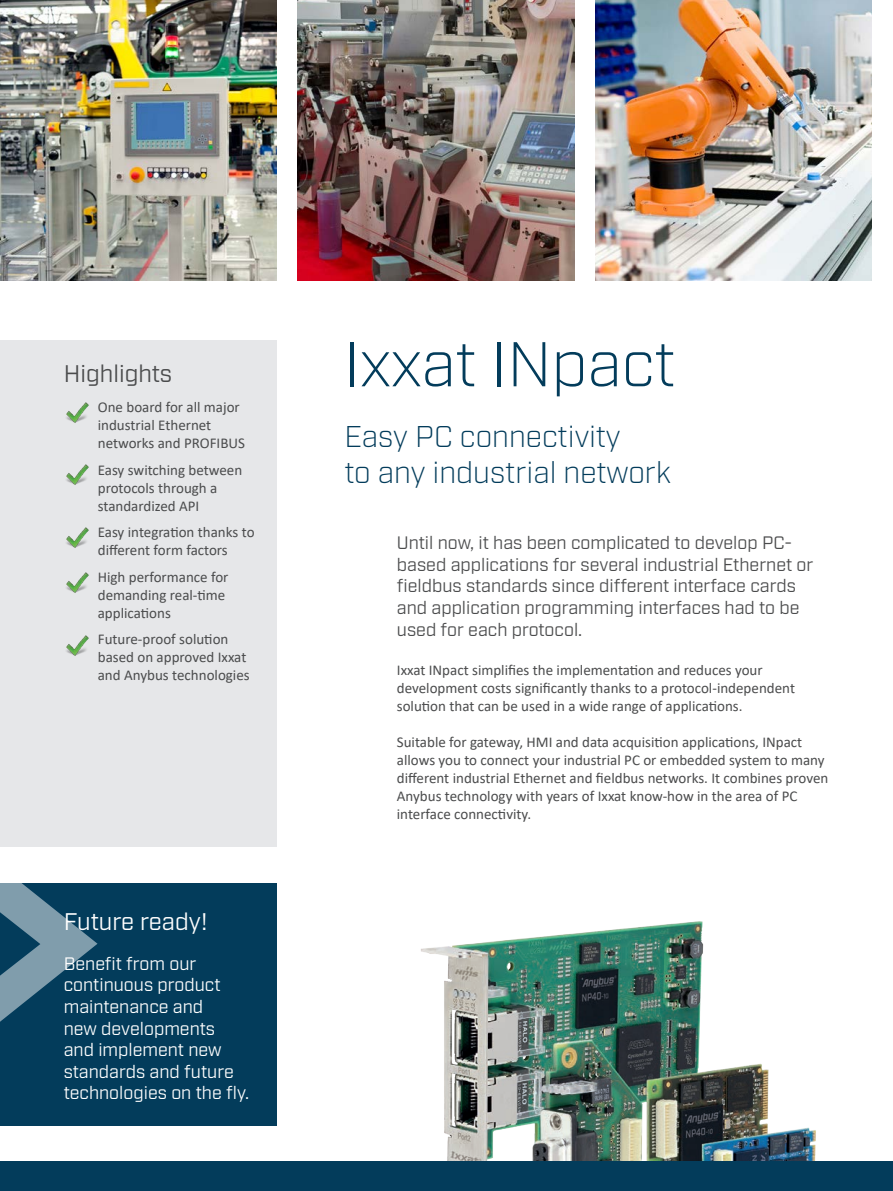
<style>
.page{position:relative;width:893px;height:1191px;background:#fff}
.page>*{position:absolute;margin:0;border:0;box-sizing:border-box;transform-origin:0 0}
.t1{font:300 63px "Industry";color:#033c5b}
.t2{font:300 30px/36px "Industry";color:#033c5b}
.t3{font:24px "Industry";color:#fff}
.t4{font:24px "Industry";color:#4b4c4d}
.t5{font:18px/21.6px "Industry";color:#4b4c4d}
.t6{font:18px/21.6px "Industry";color:#fff}
.t7{font:15px/18px "Calibri";color:#4b4c4d}
</style>
<div class="page">
<img style="left:421px;top:921px;width:395px;height:240px">
<div style="left:0;top:1161px;width:893px;height:30px;background:#033c5b"></div>
<img style="left:0;top:0;width:276px;height:281px">
<img style="left:595px;top:0;width:277px;height:281px">
<img style="left:298px;top:0;width:276px;height:281px">
<div style="left:0;top:340px;width:276px;height:506px;background:#e6e7e9"></div>
<img style="left:66px;top:402px;width:23px;height:21px">
<img style="left:66px;top:464px;width:23px;height:21px">
<img style="left:66px;top:527px;width:23px;height:21px">
<img style="left:66px;top:572px;width:23px;height:21px">
<img style="left:66px;top:635px;width:23px;height:21px">
<div style="left:0;top:883px;width:276px;height:243px;background:#033c5b"></div>
<svg style="left:0;top:883px;width:98px;height:139px"></svg>
<p class="t4" style="left:64px;top:359px;width:110px">Highlights</p>
<p class="t7" style="left:98px;top:398px;width:149px">One board for all major industrial Ethernet networks and PROFIBUS</p>
<p class="t7" style="left:98px;top:460px;width:146px">Easy switching between protocols through a standardized API</p>
<p class="t7" style="left:98px;top:523px;width:158px">Easy integration thanks to different form factors</p>
<p class="t7" style="left:98px;top:567px;width:132px">High performance for demanding real-time applications</p>
<p class="t7" style="left:98px;top:630px;width:153px">Future-proof solution based on approved Ixxat and Anybus technologies</p>
<p class="t3" style="left:64px;top:907px;width:146px">Future ready!</p>
<p class="t6" style="left:64px;top:953px;width:187px">Benefit from our continuous product maintenance and<br>new developments and implement new standards and future technologies on the fly.</p>
<p class="t1" style="left:344px;top:327px;width:333px">Ixxat INpact</p>
<p class="t2" style="left:344px;top:419px;width:328px">Easy PC connectivity<br>to any industrial network</p>
<p class="t5" style="left:397px;top:532px;width:418px">Until now, it has been complicated to develop PC&shy;based applications for several industrial Ethernet or fieldbus standards since different interface cards and application programming interfaces had to be used for each protocol.</p>
<p class="t7" style="left:397px;top:661px;width:400px">Ixxat INpact simplifies the implementation and reduces your development costs significantly thanks to a protocol-independent solution that can be used in a wide range of applications.</p>
<p class="t7" style="left:397px;top:733px;width:433px">Suitable for gateway, HMI and data acquisition applications, INpact allows you to connect your industrial PC or embedded system to many different industrial Ethernet and fieldbus networks. It combines proven Anybus technology with years of Ixxat know-how in the area of PC interface connectivity.</p>
</div>
